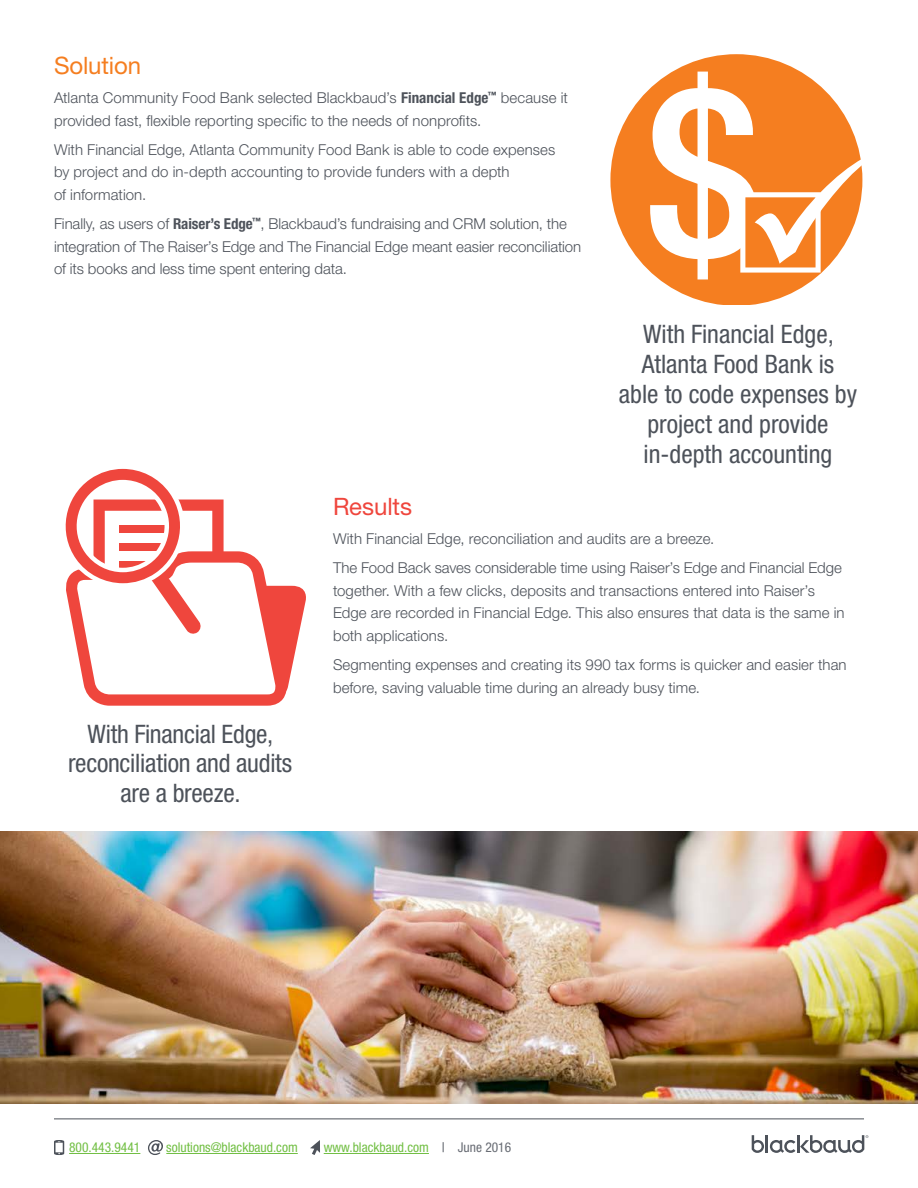
<style>
.page{position:relative;width:918px;height:1188px;background:#fff}
.page>*{position:absolute;margin:0;border:0;box-sizing:border-box;transform-origin:0 0}
.t1{font:condensed 25.5px/30px "Helvetica Neue LT Std";color:#4d525a;text-align:center}
.t2{font:24px "Helvetica Neue LT Std";letter-spacing:-.005em;color:#f57e20}
.t3{font:24px "Helvetica Neue LT Std";letter-spacing:-.005em;color:#ef463d}
.t4{font:300 15px/22.5px "Helvetica Neue LT Std";letter-spacing:.005em;color:#4d525a}
.t5{font:condensed 13.5px "Helvetica Neue LT Std";color:#72bf44}
.s1{font-family:"Helvetica Neue";font-weight:700;font-stretch:condensed}
.s2{color:#4d525a}
.s3{color:#686c74}
</style>
<div class="page">
<svg style="left:65px;top:468px;width:241px;height:238px"></svg>
<img style="left:0;top:832px;width:918px;height:272px">
<hr style="left:69px;top:1153px;width:71px;height:1px;background:#72bf44">
<hr style="left:166px;top:1153px;width:132px;height:1px;background:#72bf44">
<hr style="left:324px;top:1153px;width:105px;height:1px;background:#72bf44">
<svg style="left:148px;top:1140px;width:15px;height:15px"></svg>
<svg style="left:310px;top:1140px;width:10px;height:15px"></svg>
<svg style="left:54px;top:1140px;width:10px;height:15px"></svg>
<svg style="left:752px;top:1135px;width:116px;height:18px"></svg>
<hr style="left:54px;top:1119px;width:810px;height:1px;background:#4d525a">
<svg style="left:610px;top:54px;width:204px;height:250px;fill:#f57e20"></svg>
<svg style="left:650px;top:72px;width:213px;height:207px"></svg>
<h2 class="t2" style="left:54px;top:51px;width:89px">Solution</h2>
<p class="t4" style="left:54px;top:86px;width:516px">Atlanta Community Food Bank selected Blackbaud’s <span class="s1">Financial Edge</span><sup>™</sup> because it provided fast, flexible reporting specific to the needs of nonprofits.</p>
<p class="t4" style="left:54px;top:138px;width:503px">With Financial Edge, Atlanta Community Food Bank is able to code expenses by project and do in-depth accounting to provide funders with a depth<br>of information.</p>
<p class="t4" style="left:54px;top:212px;width:529px">Finally, as users of <span class="s1">Raiser’s Edge</span><sup>™</sup>, Blackbaud’s fundraising and CRM solution, the integration of The Raiser’s Edge and The Financial Edge meant easier reconciliation of its books and less time spent entering data.</p>
<h1 class="t1" style="left:619px;top:319px;width:240px">With Financial Edge,<br>Atlanta Food Bank is able to code expenses by project and provide in-depth accounting</h1>
<h1 class="t1" style="left:68px;top:718px;width:226px">With Financial Edge, reconciliation and audits are a breeze.</h1>
<h2 class="t3" style="left:333px;top:492px;width:81px">Results</h2>
<p class="t4" style="left:333px;top:524px;width:510px;line-height:29.2px">With Financial Edge, reconciliation and audits are a breeze.<br>The Food Back saves considerable time using Raiser’s Edge and Financial Edge</p>
<p class="t4" style="left:333px;top:579px;width:513px">together. With a few clicks, deposits and transactions entered into Raiser’s<br>Edge are recorded in Financial Edge. This also ensures that data is the same in both applications.</p>
<p class="t4" style="left:333px;top:653px;width:515px">Segmenting expenses and creating its 990 tax forms is quicker and easier than before, saving valuable time during an already busy time.</p>
<p class="t5" style="left:69px;top:1140px;width:73px">800.443.9441</p>
<p class="t5" style="left:166px;top:1140px;width:133px">solutions@blackbaud.com</p>
<p class="t5" style="left:324px;top:1140px;width:189px">www.blackbaud.com <span class="s2">|</span> <span class="s3">June 2016</span></p>
</div>
